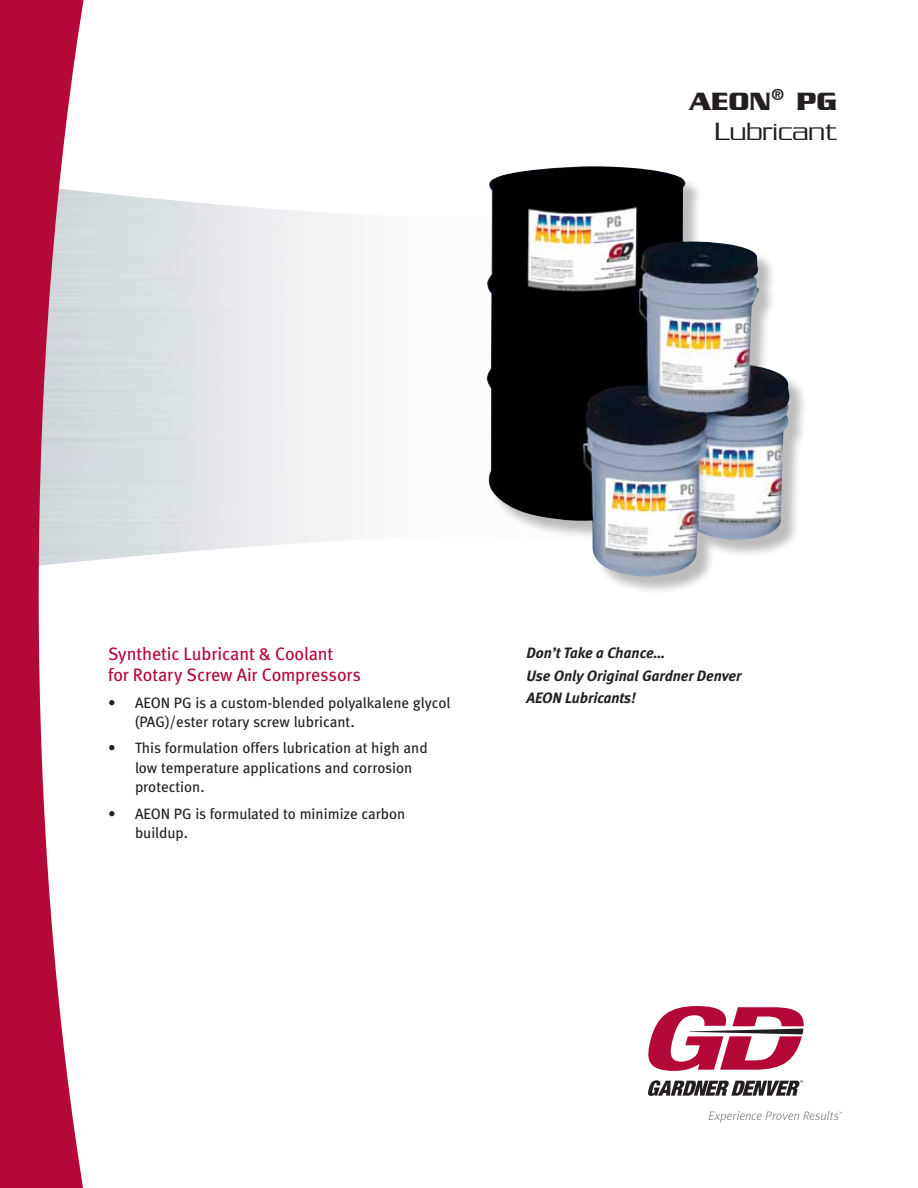
<style>
.page{position:relative;width:918px;height:1188px;background:#fff}
.page>*{position:absolute;margin:0;border:0;box-sizing:border-box;transform-origin:0 0}
.t1{font:300 27px/30px "Serpentine LT";color:#231f20;text-align:right}
.t2{font:18px/21px "Meta Book LF";letter-spacing:-.01em;color:#b30838}
.t3{font:15px/19.5px "Meta Book LF";color:#231f20}
.t4{font:italic 15px/22.5px "Meta Bold LF";color:#231f20}
.s1{font-weight:700}
</style>
<div class="page">
<svg style="left:0;top:0;width:86px;height:1188px;fill:#b30838"></svg>
<svg style="left:648px;top:1006px;width:156px;height:65px"></svg>
<svg style="left:648px;top:1080px;width:155px;height:16px"></svg>
<svg style="left:708px;top:1111px;width:134px;height:11px"></svg>
<div style="left:489px;top:169px;width:319px;height:426px;background:#231f20;opacity:.3"></div>
<img style="left:486px;top:166px;width:304px;height:411px">
<h1 class="t1" style="left:689px;top:86px;width:149px"><span class="s1">AEON</span><sup>®</sup> <span class="s1">PG<br></span>Lubricant</h1>
<p class="t2" style="left:108px;top:643px;width:255px">Synthetic Lubricant &amp; Coolant<br>for Rotary Screw Air Compressors</p>
<p class="t3" style="left:135px;top:692px;width:317px;text-indent:-27px">• AEON PG is a custom-blended polyalkalene glycol (PAG)/ester rotary screw lubricant.</p>
<p class="t3" style="left:135px;top:738px;width:294px;text-indent:-27px">• This formulation offers lubrication at high and low temperature applications and corrosion protection.</p>
<p class="t3" style="left:135px;top:803px;width:272px;text-indent:-27px">• AEON PG is formulated to minimize carbon buildup.</p>
<p class="t4" style="left:526px;top:642px;width:216px">Don’t Take a Chance…<br>Use Only Original Gardner Denver<br>AEON Lubricants!</p>
</div>
